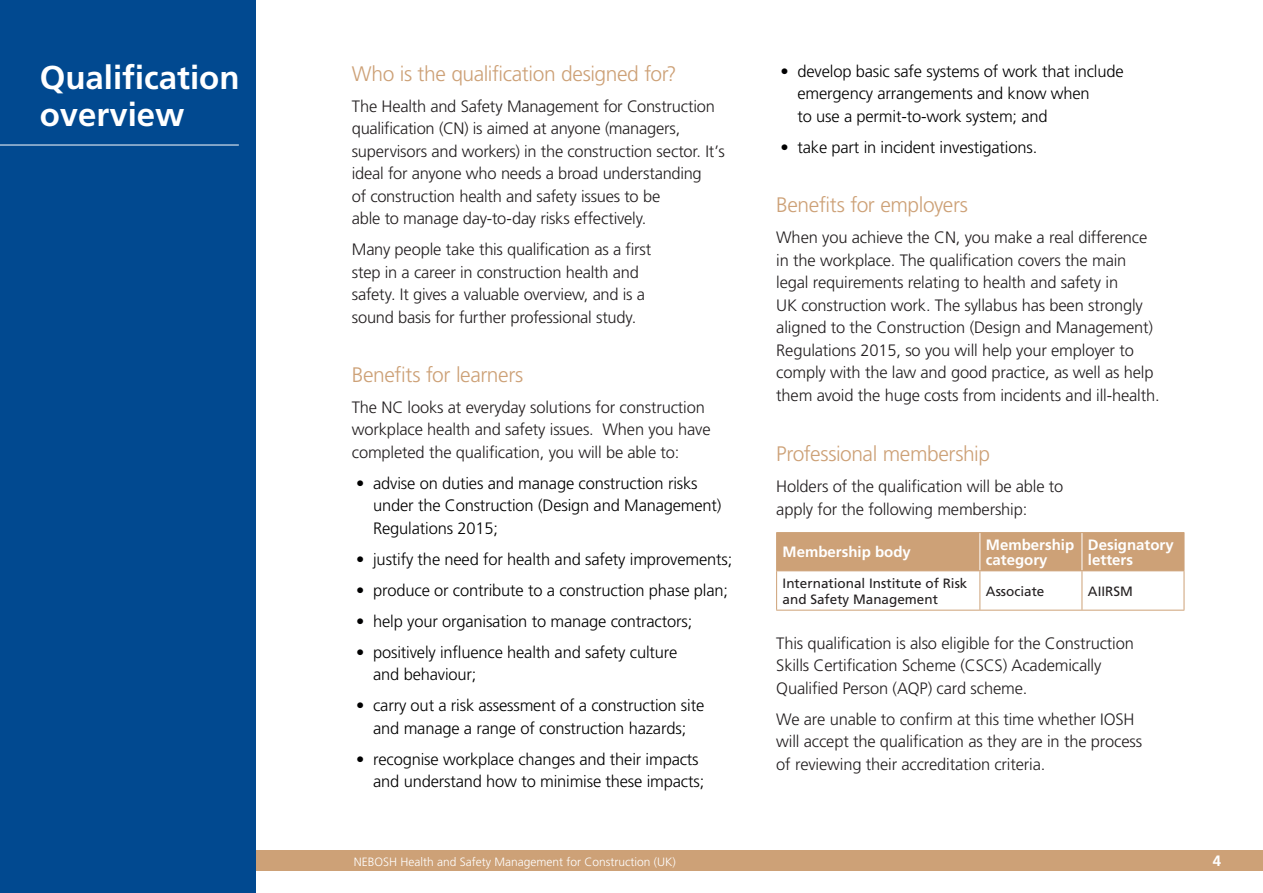
<style>
.page{position:relative;width:1263px;height:893px;background:#fff}
.page>*{position:absolute;margin:0;border:0;box-sizing:border-box;transform-origin:0 0}
.t1{font:700 33px/37.5px "Frutiger LT Std";color:#fff}
.t2{font:300 21px "Frutiger";letter-spacing:-.02em;color:#cda177}
.t3{font:300 16.5px/22.5px "Frutiger";letter-spacing:-.01em;color:#231f20}
.t4{font:300 16.5px/22.5px "Frutiger";letter-spacing:-.01em;color:#000001}
.t5{font:700 15px/15px "Frutiger LT Std";color:#fff}
.t6{font:13.5px/16.5px "Frutiger";color:#231f20}
.t7{font:300 12px "Frutiger";color:#fff}
</style>
<div class="page">
<div style="left:256px;top:850px;width:1007px;height:21px;background:#cda177"></div>
<div style="left:0;top:0;width:256px;height:893px;background:#014990"></div>
<div style="left:777px;top:533px;width:407px;height:37px;background:#cda177"></div>
<hr style="left:979px;top:533px;width:1px;height:37px;background:#fff">
<hr style="left:1081px;top:533px;width:1px;height:37px;background:#fff">
<hr style="left:776px;top:533px;width:1px;height:37px;background:#cda177">
<hr style="left:776px;top:532px;width:204px;height:1px;background:#cda177">
<hr style="left:980px;top:532px;width:102px;height:1px;background:#cda177">
<hr style="left:1082px;top:532px;width:102px;height:1px;background:#cda177">
<hr style="left:1184px;top:533px;width:1px;height:37px;background:#cda177">
<hr style="left:776px;top:571px;width:1px;height:39px;background:#cda177">
<hr style="left:776px;top:570px;width:204px;height:1px;background:#cda177">
<hr style="left:979px;top:571px;width:1px;height:39px;background:#cda177">
<hr style="left:980px;top:570px;width:102px;height:1px;background:#cda177">
<hr style="left:1081px;top:571px;width:1px;height:39px;background:#cda177">
<hr style="left:1082px;top:570px;width:102px;height:1px;background:#cda177">
<hr style="left:1184px;top:571px;width:1px;height:39px;background:#cda177">
<hr style="left:776px;top:610px;width:204px;height:1px;background:#cda177">
<hr style="left:980px;top:610px;width:102px;height:1px;background:#cda177">
<hr style="left:1082px;top:610px;width:102px;height:1px;background:#cda177">
<hr style="left:0;top:145px;width:239px;height:1px;background:#fff">
<p class="t1" style="left:40px;top:58px;width:201px">Qualification overview</p>
<p class="t2" style="left:352px;top:61px;width:326px">Who is the qualification designed for?</p>
<p class="t3" style="left:352px;top:95px;width:374px">The Health and Safety Management for Construction qualification (CN) is aimed at anyone (managers, supervisors and workers) in the construction sector. It’s ideal for anyone who needs a broad understanding<br>of construction health and safety issues to be<br>able to manage day-to-day risks effectively.</p>
<p class="t3" style="left:352px;top:238px;width:301px">Many people take this qualification as a first step in a career in construction health and safety. It gives a valuable overview, and is a sound basis for further professional study.</p>
<p class="t2" style="left:352px;top:362px;width:173px">Benefits for learners</p>
<p class="t3" style="left:352px;top:396px;width:360px">The NC looks at everyday solutions for construction workplace health and safety issues. When you have completed the qualification, you will be able to:</p>
<p class="t4" style="left:373px;top:472px;width:350px;text-indent:-17px">• advise on duties and manage construction risks under the Construction (Design and Management)<br>Regulations 2015;</p>
<p class="t4" style="left:356px;top:548px;width:378px">• justify the need for health and safety improvements;</p>
<p class="t4" style="left:356px;top:579px;width:373px">• produce or contribute to a construction phase plan;</p>
<p class="t4" style="left:356px;top:610px;width:338px">• help your organisation to manage contractors;</p>
<p class="t4" style="left:373px;top:641px;width:306px;text-indent:-17px">• positively influence health and safety culture and behaviour;</p>
<p class="t4" style="left:356px;top:694px;width:350px;text-align:center">• carry out a risk assessment of a construction site and manage a range of construction hazards;</p>
<p class="t4" style="left:373px;top:748px;width:333px;text-indent:-17px">• recognise workplace changes and their impacts and understand how to minimise these impacts;</p>
<p class="t4" style="left:797px;top:60px;width:328px;text-indent:-17px">• develop basic safe systems of work that include emergency arrangements and know when<br>to use a permit-to-work system; and</p>
<p class="t4" style="left:780px;top:136px;width:258px">• take part in incident investigations.</p>
<p class="t2" style="left:776px;top:193px;width:193px">Benefits for employers</p>
<p class="t3" style="left:776px;top:226px;width:385px">When you achieve the CN, you make a real difference in the workplace. The qualification covers the main legal requirements relating to health and safety in<br>UK construction work. The syllabus has been strongly aligned to the Construction (Design and Management)<br>Regulations 2015, so you will help your employer to comply with the law and good practice, as well as help them avoid the huge costs from incidents and ill-health.</p>
<p class="t2" style="left:776px;top:442px;width:215px">Professional membership</p>
<p class="t3" style="left:776px;top:475px;width:289px">Holders of the qualification will be able to apply for the following membership:</p>
<p class="t5" style="left:783px;top:545px;width:130px">Membership body</p>
<p class="t5" style="left:986px;top:537px;width:90px">Membership category</p>
<p class="t5" style="left:1088px;top:537px;width:87px">Designatory letters</p>
<p class="t6" style="left:783px;top:575px;width:186px">International Institute of Risk and Safety Management</p>
<p class="t6" style="left:986px;top:583px;width:60px">Associate</p>
<p class="t6" style="left:1088px;top:583px;width:46px">AIIRSM</p>
<p class="t3" style="left:776px;top:632px;width:359px">This qualification is also eligible for the Construction<br>Skills Certification Scheme (CSCS) Academically<br>Qualified Person (AQP) card scheme.</p>
<p class="t3" style="left:776px;top:708px;width:367px">We are unable to confirm at this time whether IOSH will accept the qualification as they are in the process of reviewing their accreditation criteria.</p>
<p class="t7" style="left:354px;top:855px;width:324px">NEBOSH Health and Safety Management for Construction (UK)</p>
<p class="t5" style="left:1213px;top:854px;width:10px">4</p>
</div>
